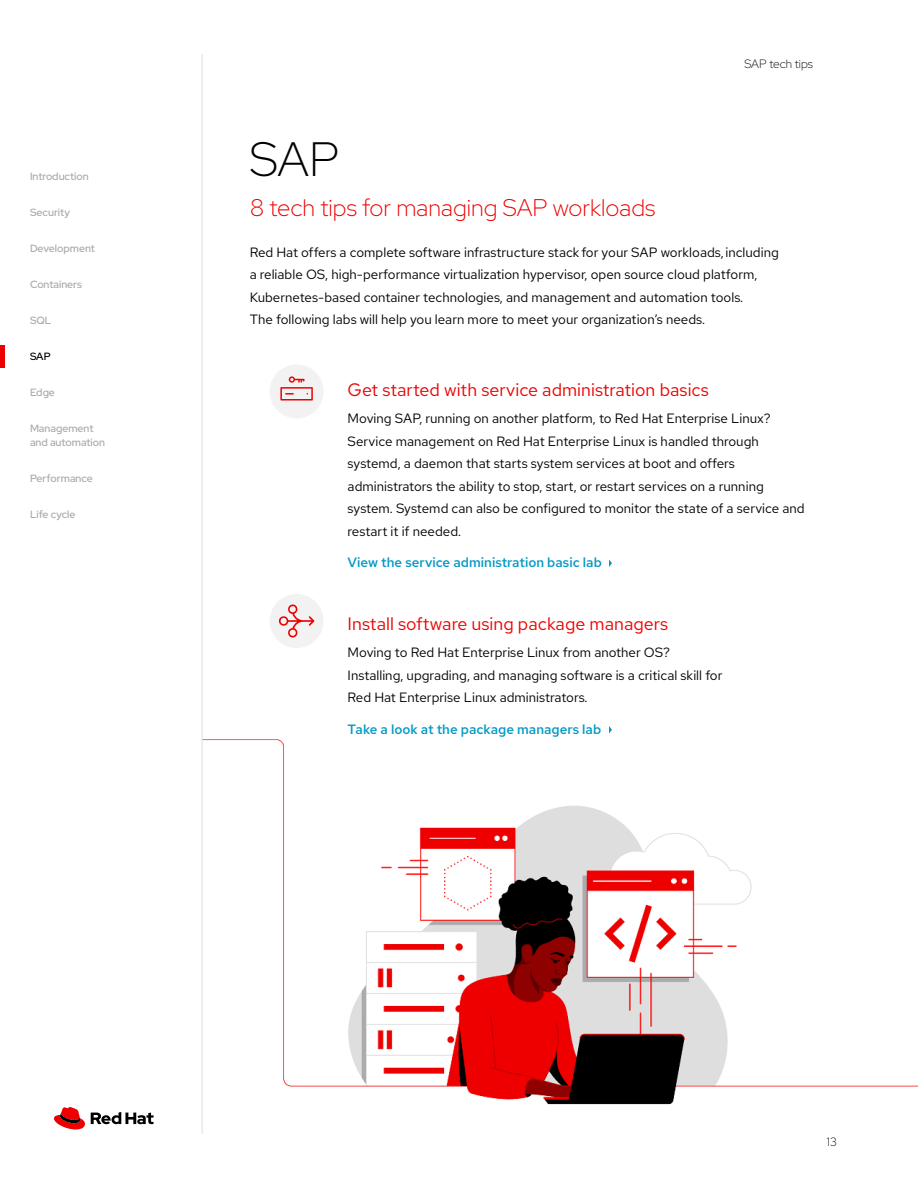
<style>
.page{position:relative;width:918px;height:1188px;background:#fff}
.page>*{position:absolute;margin:0;border:0;box-sizing:border-box;transform-origin:0 0}
.t1{font:300 48px "Red Hat Display";color:#000}
.t2{font:300 24px "Red Hat Display";color:#ed0000}
.t3{font:18px "Red Hat Text";color:#ed0000}
.t4{font:13.5px/22.5px "Red Hat Text";color:#000}
.t5{font:500 13.5px "Red Hat Text";color:#0499c5}
.t6{font:300 12px "Red Hat Display";color:#000}
.t7{font:500 10.5px/13.5px "Red Hat Display";color:#aaa}
.t8{font:500 10.5px "Red Hat Display";color:#000}
</style>
<div class="page">
<img style="left:4px;top:54px;width:914px;height:1080px">
<hr style="left:202px;top:54px;width:1px;height:1080px;background:#dedede">
<svg style="left:54px;top:1107px;width:31px;height:23px"></svg>
<svg style="left:91px;top:1112px;width:63px;height:12px"></svg>
<div style="left:270px;top:364px;width:54px;height:54px;background:#f2f2f2;border-radius:50%"></div>
<div style="left:270px;top:594px;width:54px;height:54px;background:#f2f2f2;border-radius:50%"></div>
<hr style="left:0;top:345px;width:4px;height:23px;background:#ed0000">
<svg style="left:609px;top:560px;width:3px;height:7px"></svg>
<svg style="left:609px;top:726px;width:3px;height:8px"></svg>
<svg style="left:280px;top:376px;width:33px;height:25px"></svg>
<svg style="left:279px;top:604px;width:35px;height:33px"></svg>
<p class="t7" style="left:30px;top:169px;width:60px">Introduction</p>
<p class="t7" style="left:30px;top:205px;width:42px">Security</p>
<p class="t7" style="left:30px;top:241px;width:66px">Development</p>
<p class="t7" style="left:30px;top:277px;width:54px">Containers</p>
<p class="t7" style="left:30px;top:313px;width:23px">SQL</p>
<p class="t8" style="left:30px;top:349px;width:22px">SAP</p>
<p class="t7" style="left:30px;top:385px;width:27px">Edge</p>
<p class="t7" style="left:30px;top:421px;width:77px">Management and automation</p>
<p class="t7" style="left:30px;top:471px;width:64px">Performance</p>
<p class="t7" style="left:30px;top:507px;width:47px">Life cycle</p>
<p class="t6" style="left:744px;top:55px;width:70px">SAP tech tips</p>
<h1 class="t1" style="left:250px;top:127px;width:91px">SAP</h1>
<h2 class="t2" style="left:250px;top:192px;width:407px">8 tech tips for managing SAP workloads</h2>
<p class="t4" style="left:250px;top:240px;width:531px">Red Hat offers a complete software infrastructure stack for your SAP workloads, including a reliable OS, high-performance virtualization hypervisor, open source cloud platform, Kubernetes-based container technologies, and management and automation tools.<br>The following labs will help you learn more to meet your organization’s needs.</p>
<h3 class="t3" style="left:348px;top:378px;width:363px">Get started with service administration basics</h3>
<p class="t4" style="left:348px;top:407px;width:459px">Moving SAP, running on another platform, to Red Hat Enterprise Linux?<br>Service management on Red Hat Enterprise Linux is handled through systemd, a daemon that starts system services at boot and offers administrators the ability to stop, start, or restart services on a running system. Systemd can also be configured to monitor the state of a service and restart it if needed.</p>
<p class="t5" style="left:348px;top:553px;width:256px">View the service administration basic lab</p>
<h3 class="t3" style="left:348px;top:612px;width:322px">Install software using package managers</h3>
<p class="t4" style="left:348px;top:641px;width:376px">Moving to Red Hat Enterprise Linux from another OS?<br>Installing, upgrading, and managing software is a critical skill for<br>Red Hat Enterprise Linux administrators.</p>
<p class="t5" style="left:348px;top:720px;width:255px">Take a look at the package managers lab</p>
<p class="t6" style="left:827px;top:1134px;width:12px">13</p>
</div>
